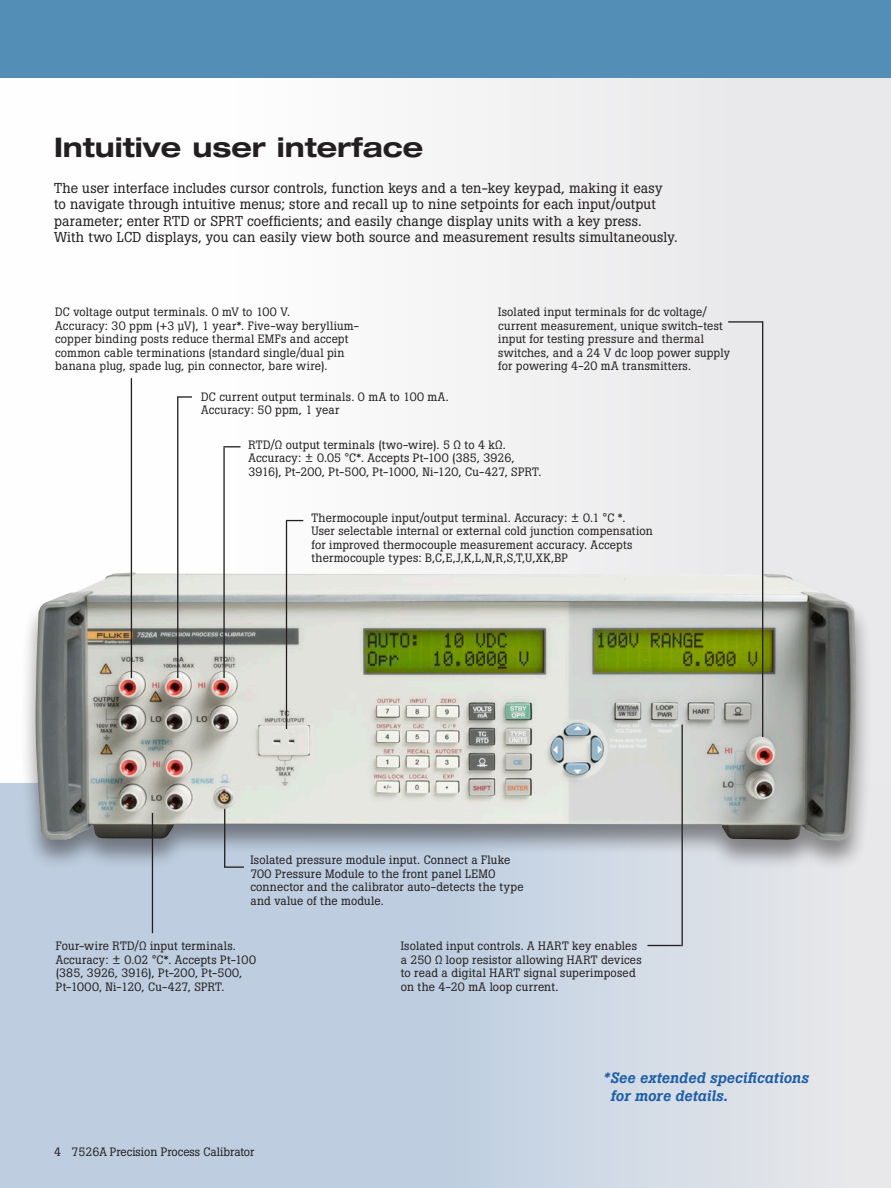
<style>
.page{position:relative;width:891px;height:1188px;background:#f5f5f6}
.page>*{position:absolute;margin:0;border:0;box-sizing:border-box;transform-origin:0 0}
.t1{font:700 expanded 27px "Helvetica Neue LT Std";color:#231f20}
.t2{font:italic 500 15px/18px "Boton Pro";letter-spacing:.005em;color:#1e5ea7}
.t3{font:14.25px/16.5px "Boton Pro";letter-spacing:.01em;color:#231f20}
.t4{font:12px/13.5px "Boton Pro";letter-spacing:.015em;color:#231f20}
</style>
<div class="page">
<div style="left:0;top:0;width:891px;height:77px;background:#538eb6"></div>
<div style="left:0;top:783px;width:891px;height:405px;background:linear-gradient(to right,#b3c7dd,#e1e4e9)"></div>
<div style="left:19px;top:571px;width:854px;height:300px;background:#231f20;opacity:.5"></div>
<img style="left:35px;top:572px;width:822px;height:268px">
<svg style="left:225px;top:866px;width:19px;height:2px"></svg>
<hr style="left:131px;top:378px;width:1px;height:300px;background:#231f20">
<hr style="left:177px;top:397px;width:1px;height:281px;background:#231f20">
<hr style="left:152px;top:813px;width:1px;height:120px;background:#231f20">
<hr style="left:223px;top:447px;width:2px;height:231px;background:#231f20">
<hr style="left:286px;top:521px;width:1px;height:208px;background:#231f20">
<hr style="left:728px;top:321px;width:35px;height:2px;background:#231f20">
<hr style="left:762px;top:321px;width:1px;height:416px;background:#231f20">
<hr style="left:682px;top:725px;width:1px;height:221px;background:#231f20">
<hr style="left:224px;top:809px;width:1px;height:59px;background:#231f20">
<svg style="left:177px;top:396px;width:15px;height:2px"></svg>
<svg style="left:223px;top:446px;width:17px;height:1px"></svg>
<hr style="left:647px;top:945px;width:35px;height:1px;background:#231f20">
<svg style="left:286px;top:520px;width:17px;height:1px"></svg>
<h1 class="t1" style="left:54px;top:131px;width:371px">Intuitive user interface</h1>
<p class="t3" style="left:54px;top:179px;width:625px">The user interface includes cursor controls, function keys and a ten-key keypad, making it easy to navigate through intuitive menus; store and recall up to nine setpoints for each input/output parameter; enter RTD or SPRT coefficients; and easily change display units with a key press.<br>With two LCD displays, you can easily view both source and measurement results simultaneously.</p>
<p class="t4" style="left:55px;top:305px;width:305px">DC voltage output terminals. 0 mV to 100 V.<br>Accuracy: 30 ppm (+3 µV), 1 year*. Five-way beryllium&shy;copper binding posts reduce thermal EMFs and accept common cable terminations (standard single/dual pin banana plug, spade lug, pin connector, bare wire).</p>
<p class="t4" style="left:498px;top:305px;width:233px">Isolated input terminals for dc voltage/ current measurement, unique switch-test input for testing pressure and thermal switches, and a 24 V dc loop power supply for powering 4-20 mA transmitters.</p>
<p class="t4" style="left:201px;top:390px;width:249px">DC current output terminals. 0 mA to 100 mA.<br>Accuracy: 50 ppm, 1 year</p>
<p class="t4" style="left:248px;top:438px;width:294px">RTD/Ω output terminals (two-wire). 5 Ω to 4 kΩ.<br>Accuracy: ± 0.05 °C*. Accepts Pt-100 (385, 3926,<br>3916), Pt-200, Pt-500, Pt-1000, Ni-120, Cu-427, SPRT.</p>
<p class="t4" style="left:311px;top:511px;width:343px">Thermocouple input/output terminal. Accuracy: ± 0.1 °C *.<br>User selectable internal or external cold junction compensation for improved thermocouple measurement accuracy. Accepts thermocouple types: B,C,E,J,K,L,N,R,S,T,U,XK,BP</p>
<p class="t4" style="left:250px;top:853px;width:275px">Isolated pressure module input. Connect a Fluke 700 Pressure Module to the front panel LEMO connector and the calibrator auto-detects the type and value of the module.</p>
<p class="t4" style="left:56px;top:939px;width:202px">Four-wire RTD/Ω input terminals.<br>Accuracy: ± 0.02 °C*. Accepts Pt-100 (385, 3926, 3916), Pt-200, Pt-500, Pt-1000, Ni-120, Cu-427, SPRT.</p>
<p class="t4" style="left:54px;top:1146px;width:202px">4 7526A Precision Process Calibrator</p>
<p class="t4" style="left:401px;top:939px;width:242px">Isolated input controls. A HART key enables a 250 Ω loop resistor allowing HART devices to read a digital HART signal superimposed on the 4-20 mA loop current.</p>
<p class="t2" style="left:610px;top:1069px;width:200px;text-indent:-7px">*See extended specifications for more details.</p>
</div>
